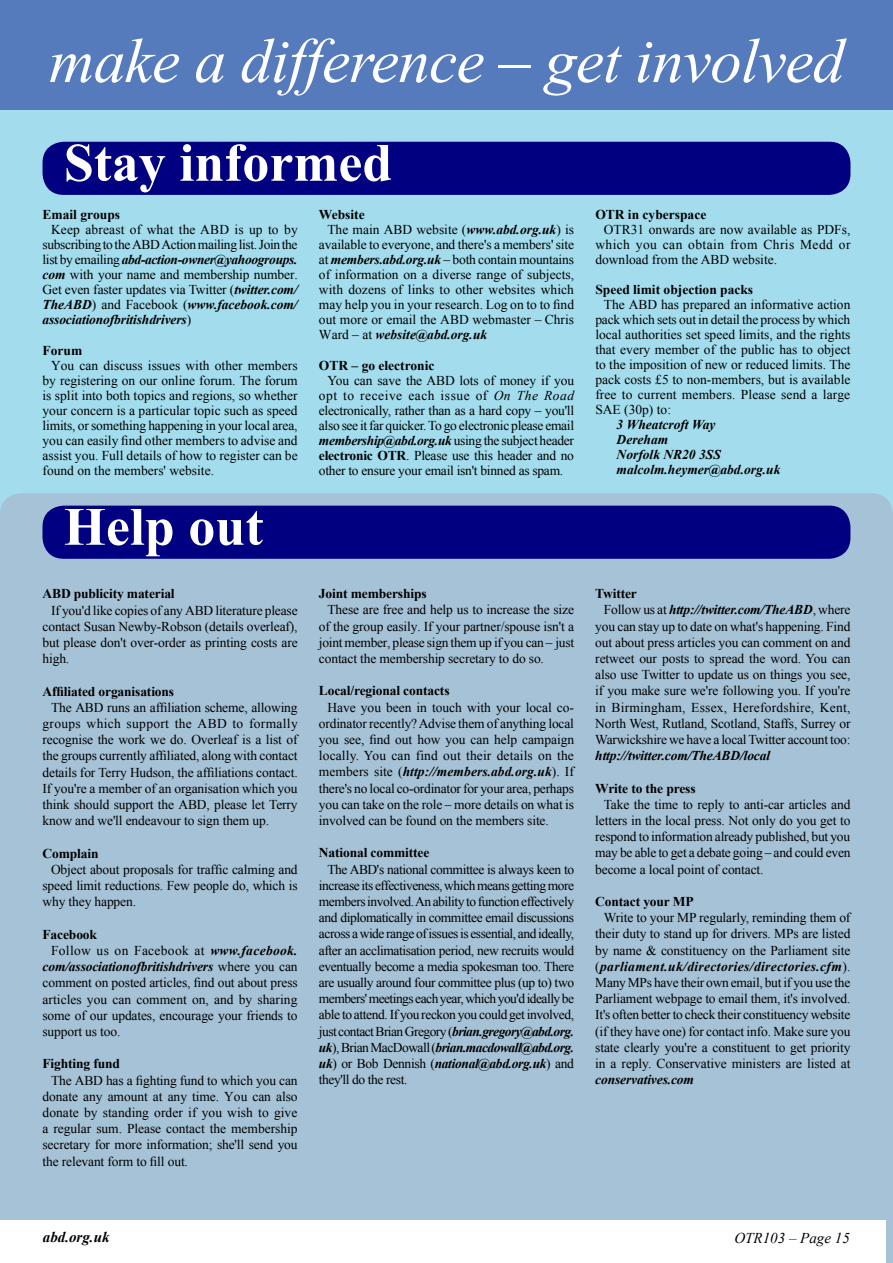
<style>
.page{position:relative;width:893px;height:1263px;background:#fff}
.page>*{position:absolute;margin:0;border:0;box-sizing:border-box;transform-origin:0 0}
.t1{font:italic 63px "Times New Roman";letter-spacing:-.01em;color:#fff}
.t2{font:700 54px "Times New Roman";color:#fff}
.t3{font:italic 15px "Times New Roman";color:#000}
.t4{font:italic 700 15px "Times New Roman";color:#000}
.t5{font:13.5px/16.2px "Times New Roman";letter-spacing:-.01em;color:#000;text-align:justify}
.t6{font:700 13.5px "Times New Roman";letter-spacing:-.01em;color:#000}
.t7{font:italic 700 13.5px/15px "Times New Roman";letter-spacing:-.01em;color:#000}
.t8{font:13.5px "Times New Roman";letter-spacing:.02em;color:#000}
.t9{font:13.5px "Times New Roman";letter-spacing:.025em;color:#000}
.s1{font-weight:700;font-style:italic}
.s2{font-weight:400;font-style:normal}
.s3{font-style:italic}
.s4{font-weight:700}
</style>
<div class="page">
<div style="left:0;top:35px;width:893px;height:583px;background:#a2dced;border-radius:21px"></div>
<div style="left:0;top:493px;width:893px;height:770px;background:#a6c2d6"></div>
<div style="left:0;top:1220px;width:886px;height:43px;background:#fff"></div>
<div style="left:0;top:0;width:893px;height:110px;background:#557bbd"></div>
<div style="left:42px;top:506px;width:808px;height:53px;background:#000080;border-radius:21px"></div>
<div style="left:43px;top:142px;width:807px;height:53px;background:#000080;border-radius:21px"></div>
<h1 class="t1" style="left:49px;top:18px;width:797px">make a difference – get involved</h1>
<h2 class="t2" style="left:64px;top:125px;width:330px">Stay informed</h2>
<p class="t6" style="left:43px;top:205px;width:79px">Email groups</p>
<p class="t5" style="left:43px;top:222px;width:257px;line-height:15px;text-indent:8px">Keep abreast of what the ABD is up to by subscribing to the ABD Action mailing list. Join the list by emailing <span class="s1">abd-action-owner@yahoogroups. com</span> with your name and membership number.<br>Get even faster updates via Twitter (<span class="s1">twitter.com/ TheABD</span>) and Facebook (<span class="s1">www.facebook.com/ associationofbritishdrivers</span>)</p>
<p class="t6" style="left:43px;top:341px;width:41px">Forum</p>
<p class="t5" style="left:43px;top:358px;width:257px;line-height:15px;text-indent:8px">You can discuss issues with other members by registering on our online forum. The forum is split into both topics and regions, so whether your concern is a particular topic such as speed limits, or something happening in your local area, you can easily find other members to advise and assist you. Full details of how to register can be found on the members' website.</p>
<h2 class="t2" style="left:64px;top:489px;width:201px">Help out</h2>
<p class="t6" style="left:43px;top:585px;width:134px">ABD publicity material</p>
<p class="t5" style="left:43px;top:602px;width:257px;text-indent:9px">If you'd like copies of any ABD literature please contact Susan Newby-Robson (details overleaf), but please don't over-order as printing costs are high.</p>
<p class="t6" style="left:43px;top:682px;width:133px">Affiliated organisations</p>
<p class="t5" style="left:43px;top:699px;width:257px;text-indent:9px">The ABD runs an affiliation scheme, allowing groups which support the ABD to formally recognise the work we do. Overleaf is a list of the groups currently affiliated, along with contact details for Terry Hudson, the affiliations contact.<br>If you're a member of an organisation which you think should support the ABD, please let Terry know and we'll endeavour to sign them up.</p>
<p class="t6" style="left:43px;top:844px;width:58px">Complain</p>
<p class="t5" style="left:43px;top:861px;width:257px;text-indent:9px">Object about proposals for traffic calming and speed limit reductions. Few people do, which is why they happen.</p>
<p class="t6" style="left:43px;top:925px;width:56px">Facebook</p>
<p class="t9" style="left:51px;top:941px;width:248px">Follow us on Facebook at <span class="s1">www.facebook.</span></p>
<p class="t7" style="left:43px;top:959px;width:257px">com/associationofbritishdrivers <span class="s2">where you can</span></p>
<p class="t5" style="left:43px;top:974px;width:257px">comment on posted articles, find out about press</p>
<p class="t5" style="left:43px;top:991px;width:256px">articles you can comment on, and by sharing</p>
<p class="t5" style="left:43px;top:1007px;width:257px">some of our updates, encourage your friends to</p>
<p class="t5" style="left:43px;top:1023px;width:79px">support us too.</p>
<p class="t6" style="left:43px;top:1054px;width:79px">Fighting fund</p>
<p class="t5" style="left:43px;top:1072px;width:257px;text-indent:9px">The ABD has a fighting fund to which you can donate any amount at any time. You can also donate by standing order if you wish to give a regular sum. Please contact the membership secretary for more information; she'll send you the relevant form to fill out.</p>
<p class="t6" style="left:319px;top:205px;width:47px">Website</p>
<p class="t5" style="left:327px;top:221px;width:248px">The main ABD website (<span class="s1">www.abd.org.uk</span>) is</p>
<p class="t5" style="left:319px;top:236px;width:257px">available to everyone, and there's a members' site</p>
<p class="t5" style="left:319px;top:251px;width:257px">at <span class="s1">members.abd.org.uk</span> – both contain mountains</p>
<p class="t5" style="left:319px;top:266px;width:257px">of information on a diverse range of subjects,</p>
<p class="t5" style="left:319px;top:281px;width:257px">with dozens of links to other websites which</p>
<p class="t5" style="left:319px;top:296px;width:257px">may help you in your research. Log on to to find</p>
<p class="t5" style="left:319px;top:311px;width:257px">out more or email the ABD webmaster – Chris</p>
<p class="t7" style="left:319px;top:326px;width:170px"><span class="s2">Ward – at</span> website@abd.org.uk</p>
<p class="t6" style="left:319px;top:356px;width:117px">OTR – go electronic</p>
<p class="t5" style="left:319px;top:373px;width:257px;line-height:15px;text-indent:8px">You can save the ABD lots of money if you opt to receive each issue of <span class="s3">On The Road </span>electronically, rather than as a hard copy – you'll also see it far quicker. To go electronic please email <span class="s1">membership@abd.org.uk</span> using the subject header <span class="s4">electronic OTR</span>. Please use this header and no other to ensure your email isn't binned as spam.</p>
<p class="t6" style="left:319px;top:584px;width:109px">Joint memberships</p>
<p class="t5" style="left:319px;top:601px;width:257px;text-indent:9px">These are free and help us to increase the size of the group easily. If your partner/spouse isn't a joint member, please sign them up if you can – just contact the membership secretary to do so.</p>
<p class="t6" style="left:319px;top:681px;width:132px">Local/regional contacts</p>
<p class="t5" style="left:319px;top:699px;width:257px;text-indent:9px">Have you been in touch with your local co&shy;ordinator recently? Advise them of anything local you see, find out how you can help campaign locally. You can find out their details on the members site (<span class="s1">http://members.abd.org.uk</span>). If there's no local co-ordinator for your area, perhaps you can take on the role – more details on what is involved can be found on the members site.</p>
<p class="t6" style="left:319px;top:843px;width:112px">National committee</p>
<p class="t5" style="left:319px;top:861px;width:257px;text-indent:9px">The ABD's national committee is always keen to increase its effectiveness, which means getting more members involved. An ability to function effectively and diplomatically in committee email discussions across a wide range of issues is essential, and ideally, after an acclimatisation period, new recruits would eventually become a media spokesman too. There are usually around four committee plus (up to) two members' meetings each year, which you'd ideally be able to attend. If you reckon you could get involved, just contact Brian Gregory (<span class="s1">brian.gregory@abd.org. uk</span>), Brian MacDowall (<span class="s1">brian.macdowall@abd.org. uk</span>) or Bob Dennish (<span class="s1">national@abd.org.uk</span>) and they'll do the rest.</p>
<p class="t6" style="left:595px;top:205px;width:112px">OTR in cyberspace</p>
<p class="t5" style="left:595px;top:221px;width:257px;line-height:15px;text-indent:8px">OTR31 onwards are now available as PDFs, which you can obtain from Chris Medd or download from the ABD website.</p>
<p class="t6" style="left:595px;top:280px;width:159px">Speed limit objection packs</p>
<p class="t5" style="left:595px;top:296px;width:257px;line-height:15px;text-indent:8px">The ABD has prepared an informative action pack which sets out in detail the process by which local authorities set speed limits, and the rights that every member of the public has to object to the imposition of new or reduced limits. The pack costs £5 to non-members, but is available free to current members. Please send a large SAE (30p) to:</p>
<p class="t7" style="left:617px;top:416px;width:165px">3 Wheatcroft Way<br>Dereham<br>Norfolk NR20 3SS malcolm.heymer@abd.org.uk</p>
<p class="t6" style="left:595px;top:584px;width:43px">Twitter</p>
<p class="t7" style="left:604px;top:602px;width:248px"><span class="s2">Follow us at</span> http://twitter.com/TheABD<span class="s2">, where</span></p>
<p class="t5" style="left:595px;top:618px;width:257px">you can stay up to date on what's happening. Find</p>
<p class="t5" style="left:595px;top:634px;width:257px">out about press articles you can comment on and</p>
<p class="t5" style="left:595px;top:650px;width:257px">retweet our posts to spread the word. You can</p>
<p class="t5" style="left:595px;top:666px;width:257px">also use Twitter to update us on things you see,</p>
<p class="t5" style="left:595px;top:682px;width:257px">if you make sure we're following you. If you're</p>
<p class="t8" style="left:595px;top:698px;width:257px">in Birmingham, Essex, Herefordshire, Kent,</p>
<p class="t5" style="left:595px;top:715px;width:257px">North West, Rutland, Scotland, Staffs, Surrey or</p>
<p class="t5" style="left:595px;top:731px;width:257px">Warwickshire we have a local Twitter account too:</p>
<p class="t7" style="left:595px;top:748px;width:176px">http://twitter.com/TheABD/local</p>
<p class="t6" style="left:595px;top:779px;width:102px">Write to the press</p>
<p class="t5" style="left:595px;top:796px;width:257px;text-indent:9px">Take the time to reply to anti-car articles and letters in the local press. Not only do you get to respond to information already published, but you may be able to get a debate going – and could even become a local point of contact.</p>
<p class="t6" style="left:595px;top:892px;width:100px">Contact your MP</p>
<p class="t5" style="left:595px;top:909px;width:257px;text-indent:9px">Write to your MP regularly, reminding them of their duty to stand up for drivers. MPs are listed by name &amp; constituency on the Parliament site (<span class="s1">parliament.uk/directories/directories.cfm</span>).<br>Many MPs have their own email, but if you use the Parliament webpage to email them, it's involved.<br>It's often better to check their constituency website (if they have one) for contact info. Make sure you state clearly you're a constituent to get priority in a reply. Conservative ministers are listed at</p>
<p class="t7" style="left:595px;top:1072px;width:100px">conservatives.com</p>
<p class="t4" style="left:43px;top:1226px;width:68px">abd.org.uk</p>
<p class="t3" style="left:734px;top:1227px;width:117px">OTR103 – Page 15</p>
</div>
